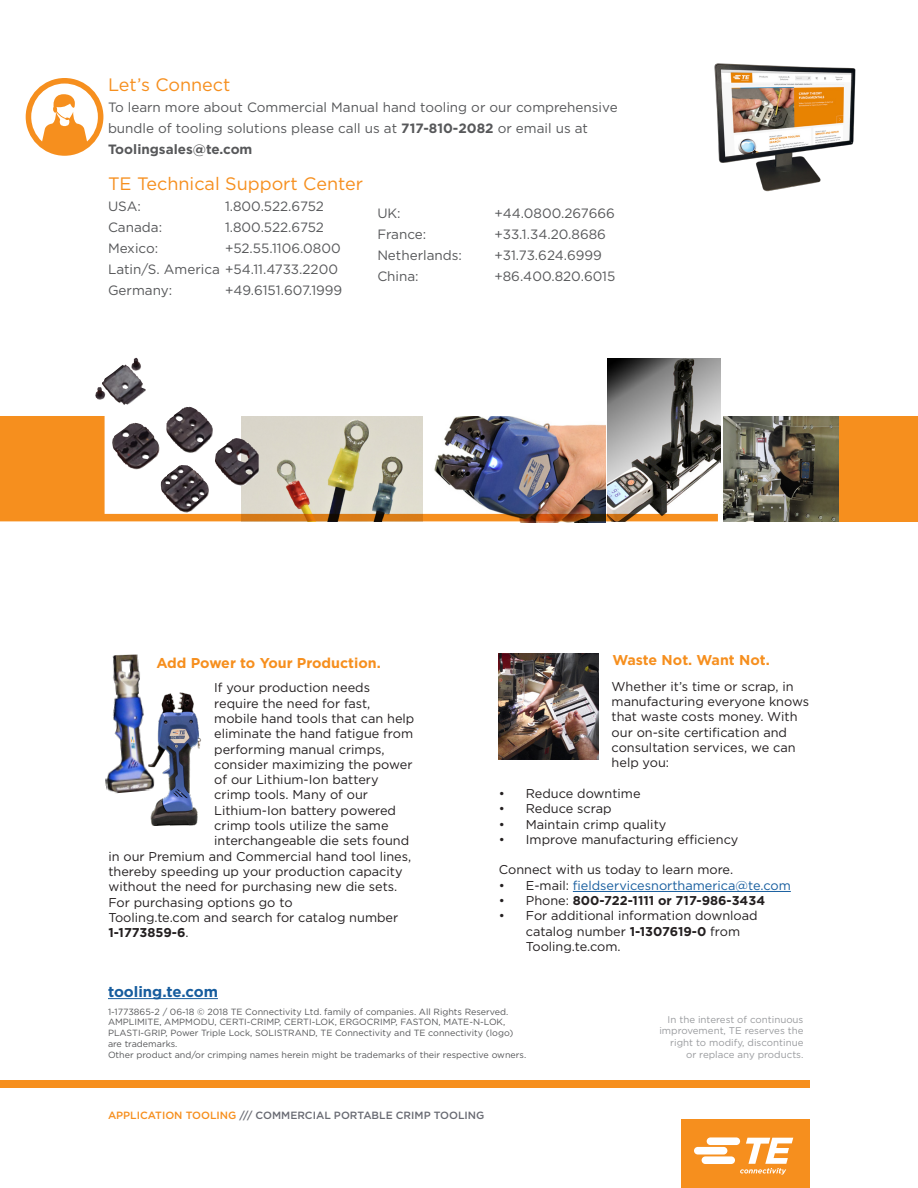
<style>
.page{position:relative;width:918px;height:1188px;background:#fff}
.page>*{position:absolute;margin:0;border:0;box-sizing:border-box;transform-origin:0 0}
.PS_Body_Copy_Subhead{font:18px "Gotham";color:#f68f1e}
.PS_Body_Copy{font:700 15px "Gotham";color:#175d9e}
.Instructional_copy{font:700 14.25px "Gotham";color:#f68f1e}
.PS_Body_Bullet{font:13.5px "Gotham";color:#57585a}
.PS_Body_Copy-2{font:13.5px/21.3px "Gotham";color:#57585a}
.Instructional_copy-2{font:12.75px/15.3px "Gotham";color:#231f20}
.Instructional_copy-3{font:700 12.75px "Gotham";color:#231f20}
.t1{font:12.75px "Gotham";color:#175d9e}
.t2{font:500 10.5px "Gotham";color:#696b73}
.Instructional_copy-4{font:9.75px/11.7px "Gotham";color:#999b9e;text-align:right}
.PS_Legal{font:9px/10.8px "Gotham";color:#57585a}
.s1{font-weight:700}
.s2{font-weight:400}
.s3{color:#231f20}
.s4{color:#f68f1e}
</style>
<div class="page">
<div style="left:0;top:1080px;width:810px;height:8px;background:#f68f1e"></div>
<img style="left:714px;top:63px;width:142px;height:129px">
<svg style="left:26px;top:78px;width:77px;height:78px"></svg>
<hr style="left:108px;top:998px;width:110px;height:1px;background:#175d9e">
<hr style="left:573px;top:891px;width:218px;height:1px;background:#175d9e">
<img style="left:499px;top:654px;width:100px;height:106px">
<img style="left:723px;top:416px;width:113px;height:98px">
<img style="left:607px;top:359px;width:114px;height:105px">
<img style="left:95px;top:358px;width:94px;height:58px">
<div style="left:836px;top:416px;width:82px;height:105px;background:#f68f1e"></div>
<svg style="left:723px;top:514px;width:115px;height:7px"></svg>
<img style="left:0;top:416px;width:718px;height:105px">
<img style="left:105px;top:654px;width:35px;height:140px">
<img style="left:137px;top:686px;width:64px;height:140px">
<div style="left:681px;top:1119px;width:129px;height:69px;background:#f68f1e"></div>
<svg style="left:694px;top:1137px;width:99px;height:38px"></svg>
<p class="PS_Body_Copy_Subhead" style="left:108px;top:73px;width:124px">Let’s Connect</p>
<p class="PS_Body_Copy-2" style="left:108px;top:96px;width:511px">To learn more about Commercial Manual hand tooling or our comprehensive bundle of tooling solutions please call us at <span class="s1">717-810-2082</span> or email us at<br><span class="s1">Toolingsales@te.com</span></p>
<p class="PS_Body_Copy_Subhead" style="left:108px;top:172px;width:257px">TE Technical Support Center</p>
<p class="PS_Body_Bullet" style="left:108px;top:197px;width:34px">USA:</p>
<p class="PS_Body_Bullet" style="left:225px;top:197px;width:100px">1.800.522.6752</p>
<p class="PS_Body_Bullet" style="left:108px;top:218px;width:56px">Canada:</p>
<p class="PS_Body_Bullet" style="left:225px;top:218px;width:100px">1.800.522.6752</p>
<p class="PS_Body_Bullet" style="left:108px;top:239px;width:52px">Mexico:</p>
<p class="PS_Body_Bullet" style="left:225px;top:239px;width:117px">+52.55.1106.0800</p>
<p class="PS_Body_Bullet" style="left:108px;top:260px;width:232px">Latin/S. America +54.11.4733.2200</p>
<p class="PS_Body_Bullet" style="left:108px;top:281px;width:66px">Germany:</p>
<p class="PS_Body_Bullet" style="left:225px;top:281px;width:119px">+49.6151.607.1999</p>
<p class="PS_Body_Bullet" style="left:377px;top:205px;width:25px">UK:</p>
<p class="PS_Body_Bullet" style="left:494px;top:205px;width:122px">+44.0800.267666</p>
<p class="PS_Body_Bullet" style="left:377px;top:226px;width:51px">France:</p>
<p class="PS_Body_Bullet" style="left:494px;top:226px;width:113px">+33.1.34.20.8686</p>
<p class="PS_Body_Bullet" style="left:377px;top:247px;width:86px">Netherlands:</p>
<p class="PS_Body_Bullet" style="left:494px;top:247px;width:109px">+31.73.624.6999</p>
<p class="PS_Body_Bullet" style="left:377px;top:268px;width:43px">China:</p>
<p class="PS_Body_Bullet" style="left:494px;top:268px;width:123px">+86.400.820.6015</p>
<p class="Instructional_copy" style="left:156px;top:654px;width:226px">Add Power to Your Production.</p>
<p class="Instructional_copy-2" style="left:214px;top:680px;width:157px">If your production needs</p>
<p class="Instructional_copy-2" style="left:214px;top:695px;width:158px">require the need for fast,</p>
<p class="Instructional_copy-2" style="left:214px;top:711px;width:202px">mobile hand tools that can help</p>
<p class="Instructional_copy-2" style="left:214px;top:726px;width:200px">eliminate the hand fatigue from</p>
<p class="Instructional_copy-2" style="left:214px;top:741px;width:172px">performing manual crimps,</p>
<p class="Instructional_copy-2" style="left:214px;top:756px;width:200px">consider maximizing the power</p>
<p class="Instructional_copy-2" style="left:214px;top:772px;width:166px">of our Lithium-Ion battery</p>
<p class="Instructional_copy-2" style="left:214px;top:787px;width:155px">crimp tools. Many of our</p>
<p class="Instructional_copy-2" style="left:214px;top:802px;width:183px">Lithium-Ion battery powered</p>
<p class="Instructional_copy-2" style="left:214px;top:818px;width:176px">crimp tools utilize the same</p>
<p class="Instructional_copy-2" style="left:214px;top:833px;width:196px">interchangeable die sets found</p>
<p class="Instructional_copy-2" style="left:108px;top:848px;width:304px">in our Premium and Commercial hand tool lines,</p>
<p class="Instructional_copy-2" style="left:108px;top:864px;width:296px">thereby speeding up your production capacity</p>
<p class="Instructional_copy-2" style="left:108px;top:879px;width:290px">without the need for purchasing new die sets.</p>
<p class="Instructional_copy-2" style="left:108px;top:894px;width:186px">For purchasing options go to</p>
<p class="Instructional_copy-2" style="left:108px;top:909px;width:291px">Tooling.te.com and search for catalog number</p>
<p class="Instructional_copy-3" style="left:108px;top:924px;width:82px">1-1773859-6<span class="s2">.</span></p>
<p class="Instructional_copy" style="left:613px;top:651px;width:159px">Waste Not. Want Not.</p>
<p class="Instructional_copy-2" style="left:612px;top:678px;width:199px">Whether it’s time or scrap, in manufacturing everyone knows that waste costs money. With our on-site certification and consultation services, we can help you:</p>
<p class="Instructional_copy-2" style="left:499px;top:786px;width:143px">• Reduce downtime</p>
<p class="Instructional_copy-2" style="left:499px;top:801px;width:114px">• Reduce scrap</p>
<p class="Instructional_copy-2" style="left:499px;top:816px;width:169px">• Maintain crimp quality</p>
<p class="Instructional_copy-2" style="left:499px;top:831px;width:241px">• Improve manufacturing efficiency</p>
<p class="Instructional_copy-2" style="left:499px;top:862px;width:236px">Connect with us today to learn more.</p>
<p class="t1" style="left:499px;top:877px;width:294px"><span class="s3">• E-mail:</span> fieldservicesnorthamerica@te.com</p>
<p class="Instructional_copy-3" style="left:499px;top:892px;width:268px"><span class="s2">• Phone:</span> 800-722-1111 or 717-986-3434</p>
<p class="Instructional_copy-2" style="left:526px;top:908px;width:233px;text-indent:-27px">• For additional information download catalog number <span class="s1">1-1307619-0</span> from<br>Tooling.te.com.</p>
<p class="PS_Body_Copy" style="left:108px;top:982px;width:111px">tooling.te.com</p>
<p class="PS_Legal" style="left:108px;top:1006px;width:407px">1-1773865-2 / 06-18 © 2018 TE Connectivity Ltd. family of companies. All Rights Reserved.<br>AMPLIMITE, AMPMODU, CERTI-CRIMP, CERTI-LOK, ERGOCRIMP, FASTON, MATE-N-LOK, PLASTI-GRIP, Power Triple Lock, SOLISTRAND, TE Connectivity and TE connectivity (logo) are trademarks.</p>
<p class="PS_Legal" style="left:108px;top:1049px;width:420px">Other product and/or crimping names herein might be trademarks of their respective owners.</p>
<p class="t2" style="left:108px;top:1108px;width:378px"><span class="s4">APPLICATION TOOLING</span> /// COMMERCIAL PORTABLE CRIMP TOOLING</p>
<p class="Instructional_copy-4" style="left:659px;top:1013px;width:146px">In the interest of continuous improvement, TE reserves the right to modify, discontinue or replace any products.</p>
</div>
